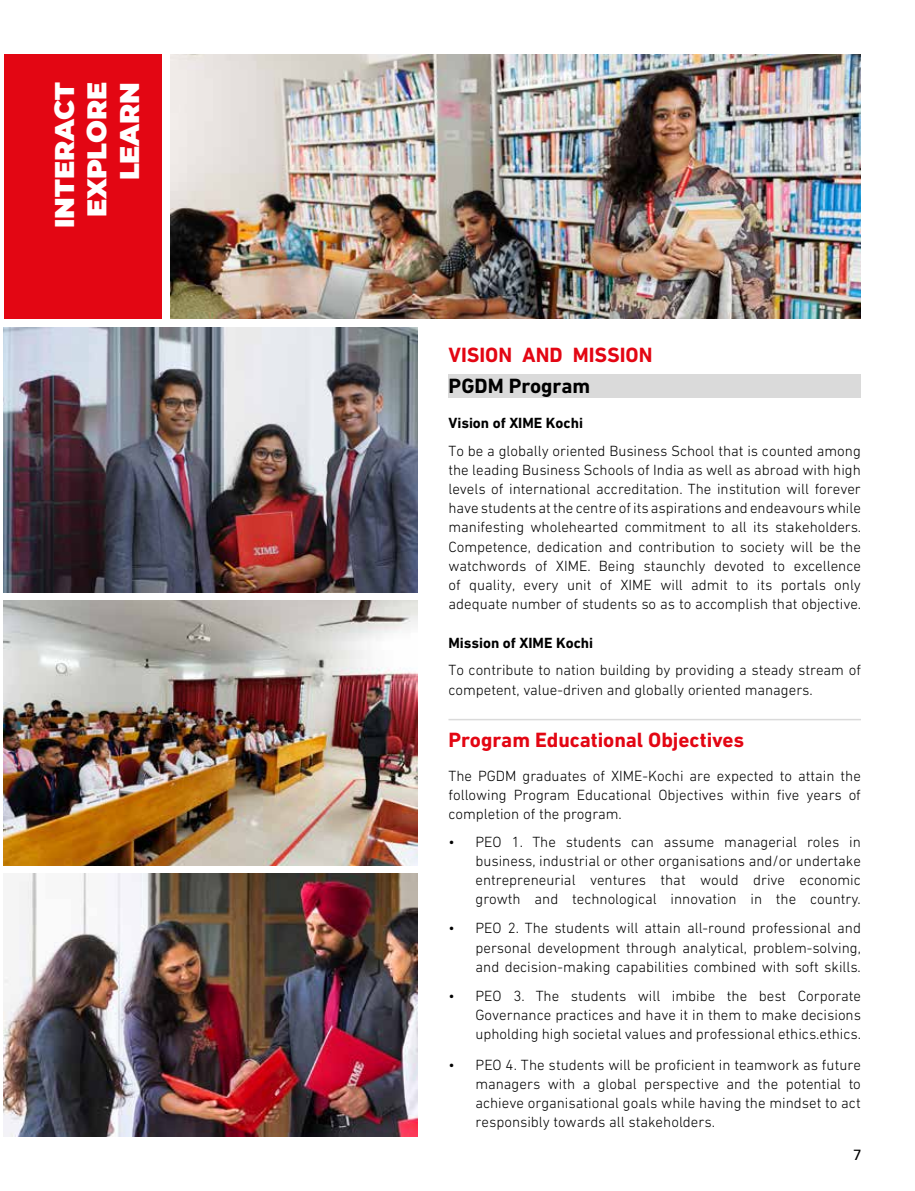
<style>
.page{position:relative;width:915px;height:1191px;background:#fff}
.page>*{position:absolute;margin:0;border:0;box-sizing:border-box;transform-origin:0 0}
.t1{font:900 27px/32.4px "Montserrat";color:#fff;text-align:right}
.t2{font:700 21px "DIN Next CYR";color:#e30613}
.t3{font:700 21px "DIN Next CYR";color:#000}
.t4{font:300 15px/19.2px "DIN Next CYR";color:#000;text-align:justify}
.t5{font:700 15px "DIN Next CYR";color:#000}
.t6{font:15px "Humanist 777 BT Roman B";color:#000}
</style>
<div class="page">
<img style="left:170px;top:54px;width:690px;height:264px">
<div style="left:4px;top:54px;width:158px;height:264px;background:#e30613"></div>
<img style="left:4px;top:873px;width:413px;height:264px">
<img style="left:4px;top:327px;width:413px;height:265px">
<img style="left:4px;top:600px;width:413px;height:265px">
<hr style="left:448px;top:719px;width:412px;height:1px;background:#dadada">
<div style="left:448px;top:374px;width:412px;height:24px;background:#dadada"></div>
<h1 class="t1" style="left:47px;top:228px;width:148px;rotate:-90deg">INTERACT<br>EXPLORE<br>LEARN</h1>
<h2 class="t2" style="left:448px;top:342px;width:205px">VISION AND MISSION</h2>
<h2 class="t3" style="left:448px;top:373px;width:143px">PGDM Program</h2>
<p class="t5" style="left:448px;top:414px;width:136px">Vision of XIME Kochi</p>
<p class="t4" style="left:448px;top:441px;width:414px">To be a globally oriented Business School that is counted among the leading Business Schools of India as well as abroad with high levels of international accreditation. The institution will forever have students at the centre of its aspirations and endeavours while manifesting wholehearted commitment to all its stakeholders.<br>Competence, dedication and contribution to society will be the watchwords of XIME. Being staunchly devoted to excellence of quality, every unit of XIME will admit to its portals only adequate number of students so as to accomplish that objective.</p>
<p class="t5" style="left:448px;top:634px;width:146px">Mission of XIME Kochi</p>
<p class="t4" style="left:448px;top:660px;width:414px">To contribute to nation building by providing a steady stream of competent, value-driven and globally oriented managers.</p>
<h2 class="t2" style="left:448px;top:727px;width:297px">Program Educational Objectives</h2>
<p class="t4" style="left:448px;top:766px;width:414px">The PGDM graduates of XIME-Kochi are expected to attain the following Program Educational Objectives within five years of completion of the program.</p>
<p class="t4" style="left:475px;top:832px;width:387px;text-indent:-27px">• PEO 1. The students can assume managerial roles in business, industrial or other organisations and/or undertake entrepreneurial ventures that would drive economic growth and technological innovation in the country.</p>
<p class="t4" style="left:475px;top:918px;width:387px;text-indent:-27px">• PEO 2. The students will attain all-round professional and personal development through analytical, problem-solving, and decision-making capabilities combined with soft skills.</p>
<p class="t4" style="left:475px;top:985px;width:387px;text-indent:-27px">• PEO 3. The students will imbibe the best Corporate Governance practices and have it in them to make decisions upholding high societal values and professional ethics.ethics.</p>
<p class="t4" style="left:475px;top:1055px;width:387px;text-indent:-27px">• PEO 4. The students will be proficient in teamwork as future managers with a global perspective and the potential to achieve organisational goals while having the mindset to act responsibly towards all stakeholders.</p>
<p class="t6" style="left:852px;top:1145px;width:10px">7</p>
</div>
